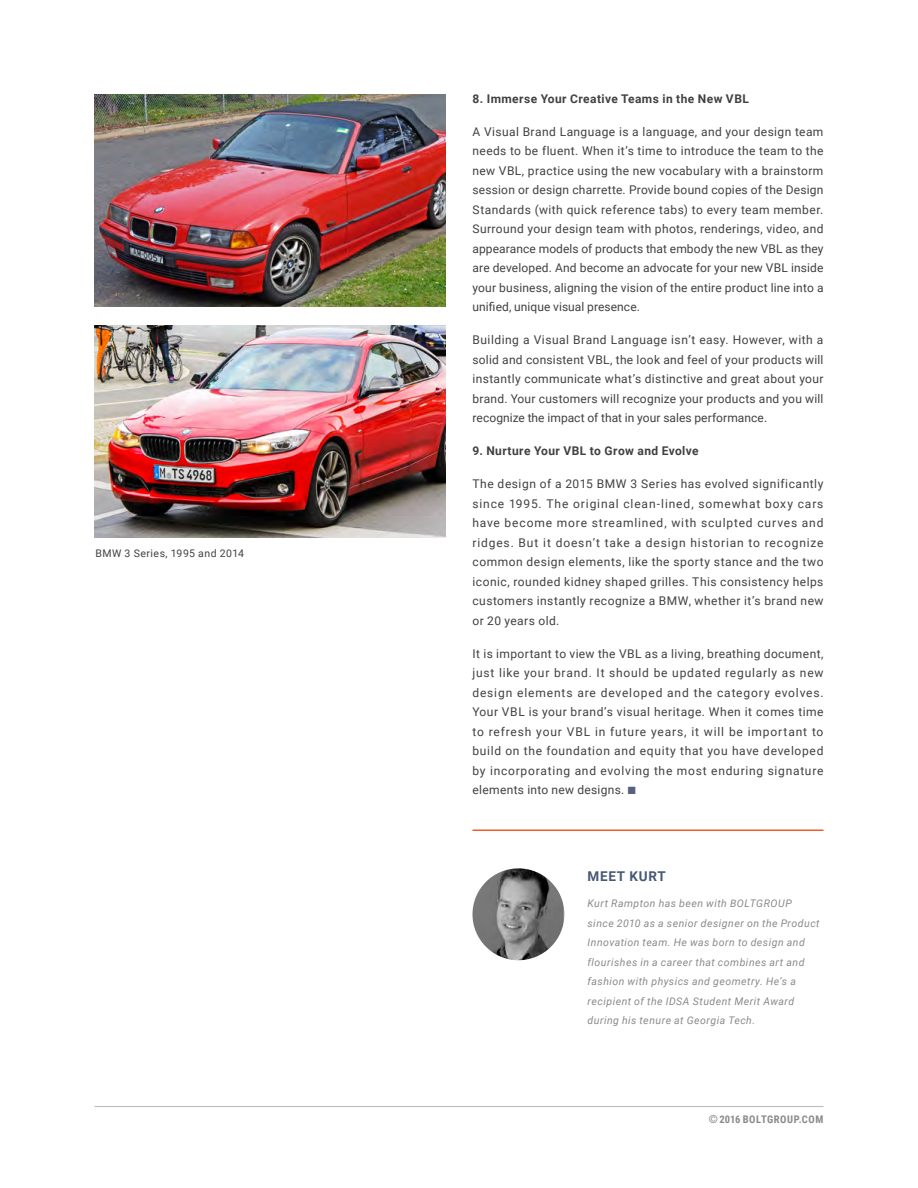
<style>
.page{position:relative;width:918px;height:1188px;background:#fff}
.page>*{position:absolute;margin:0;border:0;box-sizing:border-box;transform-origin:0 0}
.t1{font:700 13.5px "Roboto";letter-spacing:.055em;color:#485875}
.t2{font:12px/19.5px "Roboto";letter-spacing:.02em;color:#414042;text-align:justify}
.t3{font:700 12px "Roboto";letter-spacing:.035em;color:#414042}
.t4{font:italic 10.5px/19.5px "Roboto";letter-spacing:.045em;color:#888a8b}
.t5{font:10.5px "Roboto";letter-spacing:.045em;color:#414042}
.t6{font:700 10.5px "Roboto Condensed";letter-spacing:.05em;color:#888a8b}
.s1{color:#57627e}
.s2{font-family:"DIN Neuzeit Grotesk";font-weight:300}
</style>
<div class="page">
<hr style="left:94px;top:1106px;width:730px;height:1px;background:#bbbcbd">
<img style="left:94px;top:94px;width:352px;height:213px">
<img style="left:94px;top:326px;width:352px;height:212px">
<hr style="left:472px;top:830px;width:352px;height:1px;background:#ee5c25">
<img style="left:472px;top:868px;width:92px;height:92px;border-radius:46px">
<p class="t5" style="left:95px;top:546px;width:150px">BMW 3 Series, 1995 and 2014</p>
<p class="t3" style="left:472px;top:90px;width:278px">8. Immerse Your Creative Teams in the New VBL</p>
<p class="t2" style="left:472px;top:121px;width:353px">A Visual Brand Language is a language, and your design team needs to be fluent. When it’s time to introduce the team to the new VBL, practice using the new vocabulary with a brainstorm session or design charrette. Provide bound copies of the Design Standards (with quick reference tabs) to every team member.<br>Surround your design team with photos, renderings, video, and appearance models of products that embody the new VBL as they are developed. And become an advocate for your new VBL inside your business, aligning the vision of the entire product line into a unified, unique visual presence.</p>
<p class="t2" style="left:472px;top:330px;width:353px">Building a Visual Brand Language isn’t easy. However, with a solid and consistent VBL, the look and feel of your products will instantly communicate what’s distinctive and great about your brand. Your customers will recognize your products and you will recognize the impact of that in your sales performance.</p>
<p class="t3" style="left:472px;top:442px;width:228px">9. Nurture Your VBL to Grow and Evolve</p>
<p class="t2" style="left:472px;top:474px;width:353px">The design of a 2015 BMW 3 Series has evolved significantly since 1995. The original clean-lined, somewhat boxy cars have become more streamlined, with sculpted curves and ridges. But it doesn’t take a design historian to recognize common design elements, like the sporty stance and the two iconic, rounded kidney shaped grilles. This consistency helps customers instantly recognize a BMW, whether it’s brand new or 20 years old.</p>
<p class="t2" style="left:472px;top:643px;width:353px">It is important to view the VBL as a living, breathing document, just like your brand. It should be updated regularly as new design elements are developed and the category evolves.<br>Your VBL is your brand’s visual heritage. When it comes time to refresh your VBL in future years, it will be important to build on the foundation and equity that you have developed by incorporating and evolving the most enduring signature elements into new designs. <span class="s1">■</span></p>
<p class="t1" style="left:588px;top:867px;width:80px">MEET KURT</p>
<p class="t4" style="left:588px;top:893px;width:234px">Kurt Rampton has been with BOLTGROUP since 2010 as a senior designer on the Product Innovation team. He was born to design and flourishes in a career that combines art and fashion with physics and geometry. He’s a recipient of the IDSA Student Merit Award during his tenure at Georgia Tech.</p>
<p class="t6" style="left:709px;top:1112px;width:116px"><span class="s2">©</span> 2016 BOLTGROUP.COM</p>
</div>
